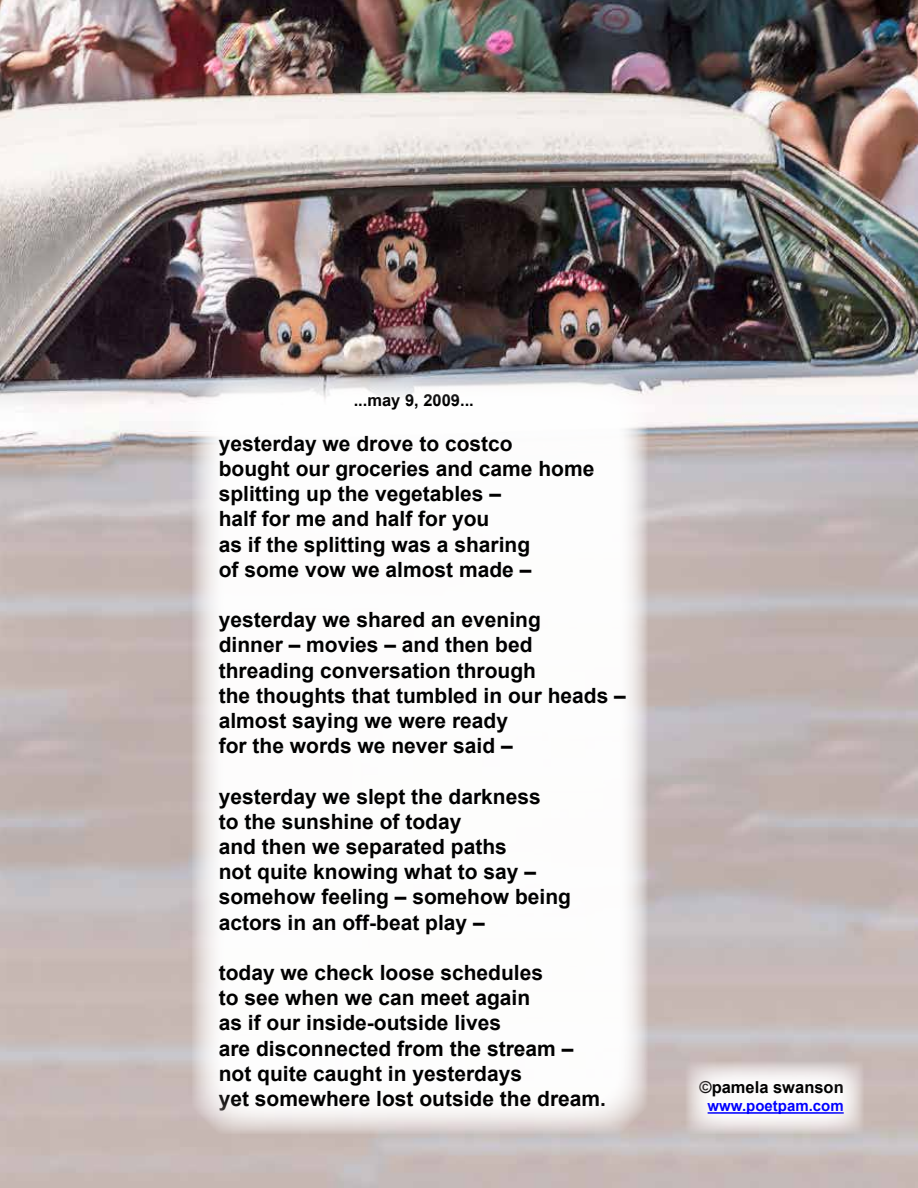
<style>
.page{position:relative;width:918px;height:1188px;background:#fff}
.page>*{position:absolute;margin:0;border:0;box-sizing:border-box;transform-origin:0 0}
.t1{font:700 21px/25.2px "Arial";color:#000}
.t2{font:700 16.5px "Arial";color:#000}
.t3{font:700 15px "Arial";color:#00f}
</style>
<div class="page">
<img style="left:0;top:0;width:918px;height:1188px">
<svg style="left:192px;top:374px;width:456px;height:760px"></svg>
<svg style="left:686px;top:1062px;width:178px;height:72px"></svg>
<hr style="left:708px;top:1112px;width:136px;height:2px;background:#00f">
<p class="t2" style="left:354px;top:389px;width:122px">...may 9, 2009...</p>
<p class="t1" style="left:219px;top:431px;width:377px">yesterday we drove to costco<br>bought our groceries and came home splitting up the vegetables –<br>half for me and half for you<br>as if the splitting was a sharing<br>of some vow we almost made –</p>
<p class="t1" style="left:219px;top:608px;width:409px">yesterday we shared an evening<br>dinner – movies – and then bed threading conversation through<br>the thoughts that tumbled in our heads – almost saying we were ready<br>for the words we never said –</p>
<p class="t1" style="left:219px;top:784px;width:354px">yesterday we slept the darkness<br>to the sunshine of today<br>and then we separated paths<br>not quite knowing what to say – somehow feeling – somehow being actors in an off-beat play –</p>
<p class="t1" style="left:219px;top:961px;width:389px">today we check loose schedules<br>to see when we can meet again<br>as if our inside-outside lives<br>are disconnected from the stream – not quite caught in yesterdays<br>yet somewhere lost outside the dream.</p>
<p class="t2" style="left:700px;top:1077px;width:146px">©pamela swanson</p>
<p class="t3" style="left:708px;top:1096px;width:138px">www.poetpam.com</p>
</div>
